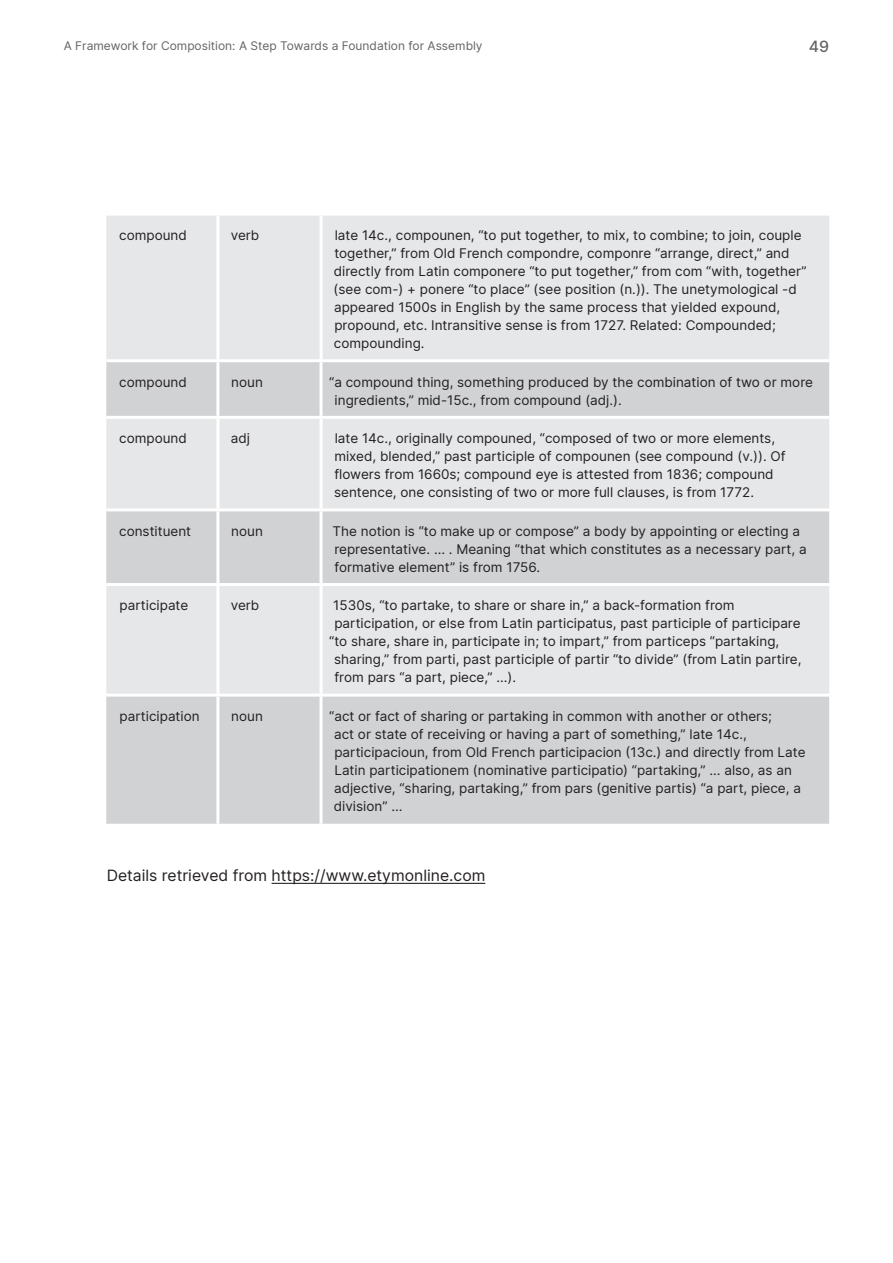
<style>
.page{position:relative;width:893px;height:1263px;background:#fff}
.page>*{position:absolute;margin:0;border:0;box-sizing:border-box;transform-origin:0 0}
.t1{font:15.75px "Inter";color:#231f20}
.t2{font:500 15.75px "Inter";color:#636366}
.t3{font:13.5px/18px "Inter";color:#231f20}
.t4{font:12px "Inter";color:#636366}
</style>
<div class="page">
<hr style="left:272px;top:883px;width:213px;height:1px;background:#231f20">
<div style="left:106px;top:216px;width:723px;height:143px;background:#e6e7e9"></div>
<svg style="left:106px;top:362px;width:723px;height:462px;background:#dadbdd"></svg>
<hr style="left:216px;top:216px;width:3px;height:143px;background:#fff">
<hr style="left:320px;top:216px;width:3px;height:143px;background:#fff">
<hr style="left:216px;top:362px;width:3px;height:54px;background:#fff">
<hr style="left:320px;top:362px;width:3px;height:54px;background:#fff">
<hr style="left:106px;top:416px;width:112px;height:3px;background:#fff">
<hr style="left:218px;top:416px;width:103px;height:3px;background:#fff">
<hr style="left:216px;top:419px;width:3px;height:89px;background:#fff">
<hr style="left:321px;top:416px;width:508px;height:3px;background:#fff">
<hr style="left:320px;top:419px;width:3px;height:89px;background:#fff">
<hr style="left:106px;top:508px;width:112px;height:3px;background:#fff">
<hr style="left:218px;top:508px;width:103px;height:3px;background:#fff">
<hr style="left:216px;top:511px;width:3px;height:72px;background:#fff">
<hr style="left:321px;top:508px;width:508px;height:3px;background:#fff">
<hr style="left:320px;top:511px;width:3px;height:72px;background:#fff">
<hr style="left:106px;top:583px;width:112px;height:3px;background:#fff">
<hr style="left:218px;top:583px;width:103px;height:3px;background:#fff">
<hr style="left:216px;top:586px;width:3px;height:108px;background:#fff">
<hr style="left:321px;top:583px;width:508px;height:3px;background:#fff">
<hr style="left:320px;top:586px;width:3px;height:108px;background:#fff">
<hr style="left:106px;top:694px;width:112px;height:3px;background:#fff">
<hr style="left:218px;top:694px;width:103px;height:3px;background:#fff">
<hr style="left:216px;top:697px;width:3px;height:127px;background:#fff">
<hr style="left:321px;top:694px;width:508px;height:3px;background:#fff">
<hr style="left:320px;top:697px;width:3px;height:127px;background:#fff">
<p class="t4" style="left:64px;top:37px;width:420px">A Framework for Composition: A Step Towards a Foundation for Assembly</p>
<p class="t2" style="left:809px;top:35px;width:22px">49</p>
<p class="t3" style="left:119px;top:226px;width:69px">compound</p>
<p class="t3" style="left:231px;top:226px;width:30px">verb</p>
<p class="t3" style="left:334px;top:226px;width:474px">late 14c., compounen, “to put together, to mix, to combine; to join, couple together,” from Old French compondre, componre “arrange, direct,” and directly from Latin componere “to put together,” from com “with, together” (see com-) + ponere “to place” (see position (n.)). The unetymological -d appeared 1500s in English by the same process that yielded expound, propound, etc. Intransitive sense is from 1727. Related: Compounded; compounding.</p>
<p class="t3" style="left:119px;top:372px;width:69px">compound</p>
<p class="t3" style="left:231px;top:372px;width:33px">noun</p>
<p class="t3" style="left:335px;top:372px;width:480px;text-indent:-5px">“a compound thing, something produced by the combination of two or more ingredients,” mid-15c., from compound (adj.).</p>
<p class="t3" style="left:119px;top:429px;width:69px">compound</p>
<p class="t3" style="left:231px;top:429px;width:21px">adj</p>
<p class="t3" style="left:334px;top:429px;width:453px">late 14c., originally compouned, “composed of two or more elements, mixed, blended,” past participle of compounen (see compound (v.)). Of flowers from 1660s; compound eye is attested from 1836; compound sentence, one consisting of two or more full clauses, is from 1772.</p>
<p class="t3" style="left:119px;top:521px;width:74px">constituent</p>
<p class="t3" style="left:231px;top:521px;width:33px">noun</p>
<p class="t3" style="left:333px;top:521px;width:476px">The notion is “to make up or compose” a body by appointing or electing a representative. … . Meaning “that which constitutes as a necessary part, a formative element” is from 1756.</p>
<p class="t3" style="left:120px;top:596px;width:70px">participate</p>
<p class="t3" style="left:231px;top:596px;width:30px">verb</p>
<p class="t3" style="left:333px;top:596px;width:403px">1530s, “to partake, to share or share in,” a back-formation from</p>
<p class="t3" style="left:334px;top:614px;width:468px">participation, or else from Latin participatus, past participle of participare</p>
<p class="t3" style="left:329px;top:632px;width:452px">“to share, share in, participate in; to impart,” from particeps “partaking,</p>
<p class="t3" style="left:334px;top:650px;width:469px">sharing,” from parti, past participle of partir “to divide” (from Latin partire,</p>
<p class="t3" style="left:334px;top:668px;width:183px">from pars “a part, piece,” …).</p>
<p class="t3" style="left:120px;top:707px;width:82px">participation</p>
<p class="t3" style="left:231px;top:707px;width:33px">noun</p>
<p class="t3" style="left:334px;top:707px;width:473px;text-indent:-5px">“act or fact of sharing or partaking in common with another or others;<br>act or state of receiving or having a part of something,” late 14c., participacioun, from Old French participacion (13c.) and directly from Late Latin participationem (nominative participatio) “partaking,” … also, as an adjective, “sharing, partaking,” from pars (genitive partis) “a part, piece, a division” …</p>
<p class="t1" style="left:107px;top:863px;width:380px">Details retrieved from https://www.etymonline.com</p>
</div>
